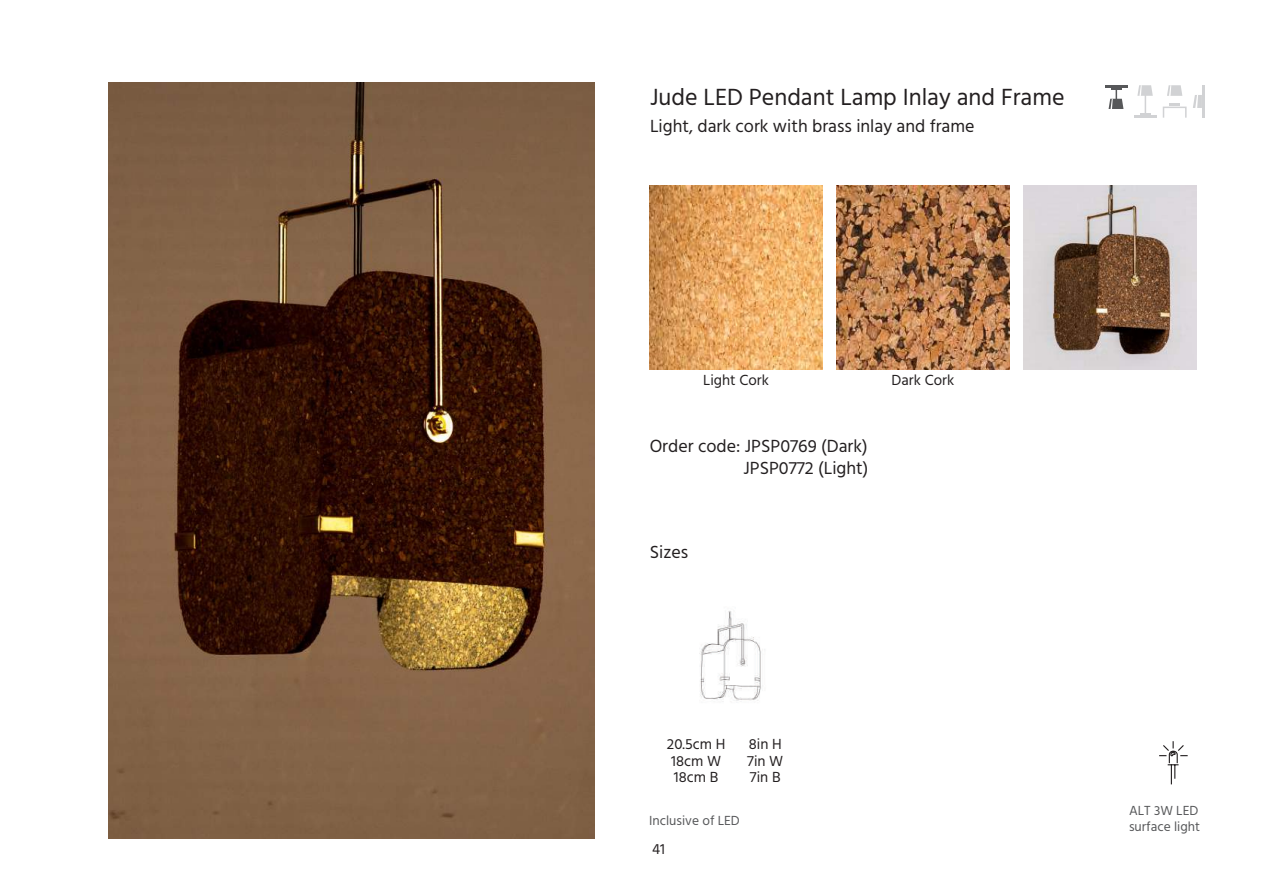
<style>
.page{position:relative;width:1263px;height:893px;background:#fff}
.page>*{position:absolute;margin:0;border:0;box-sizing:border-box;transform-origin:0 0}
.t1{font:24px "Hind";color:#231f20}
.t2{font:18px/21.6px "Hind";color:#231f20;text-align:right}
.t3{font:15px/16.5px "Hind";color:#231f20}
.t4{font:13.5px/16.2px "Hind";color:#57585a}
</style>
<div class="page">
<svg style="left:1169px;top:104px;width:11px;height:2px"></svg>
<svg style="left:1167px;top:85px;width:15px;height:11px"></svg>
<div style="left:1163px;top:107px;width:23px;height:11px;border:2px solid #d1d2d4"></div>
<svg style="left:1193px;top:95px;width:9px;height:13px"></svg>
<hr style="left:1202px;top:85px;width:2px;height:33px;background:#d1d2d4">
<svg style="left:1137px;top:85px;width:16px;height:30px"></svg>
<hr style="left:1134px;top:116px;width:22px;height:2px;background:#d1d2d4">
<svg style="left:1108px;top:88px;width:15px;height:21px"></svg>
<hr style="left:1105px;top:85px;width:22px;height:2px;background:#57585a">
<img style="left:108px;top:83px;width:486px;height:756px">
<img style="left:1023px;top:186px;width:173px;height:183px">
<img style="left:699px;top:611px;width:66px;height:91px">
<svg style="left:1159px;top:741px;width:29px;height:44px"></svg>
<img style="left:650px;top:186px;width:172px;height:183px">
<img style="left:836px;top:186px;width:173px;height:183px">
<h1 class="t1" style="left:650px;top:81px;width:416px">Jude LED Pendant Lamp Inlay and Frame</h1>
<p class="t2" style="left:650px;top:116px;width:326px">Light, dark cork with brass inlay and frame</p>
<p class="t3" style="left:703px;top:372px;width:67px">Light Cork</p>
<p class="t3" style="left:892px;top:372px;width:64px">Dark Cork</p>
<p class="t2" style="left:650px;top:436px;width:220px">Order code: JPSP0769 (Dark)<br>JPSP0772 (Light)</p>
<p class="t2" style="left:650px;top:542px;width:40px">Sizes</p>
<p class="t3" style="left:747px;top:737px;width:38px;text-align:justify">8in H 7in W 7in B</p>
<p class="t3" style="left:667px;top:737px;width:60px">20.5cm H<br>18cm W<br>18cm B</p>
<p class="t4" style="left:649px;top:813px;width:92px">Inclusive of LED</p>
<p class="t4" style="left:1129px;top:803px;width:73px">ALT 3W LED surface light</p>
<p class="t3" style="left:652px;top:841px;width:14px">41</p>
</div>
